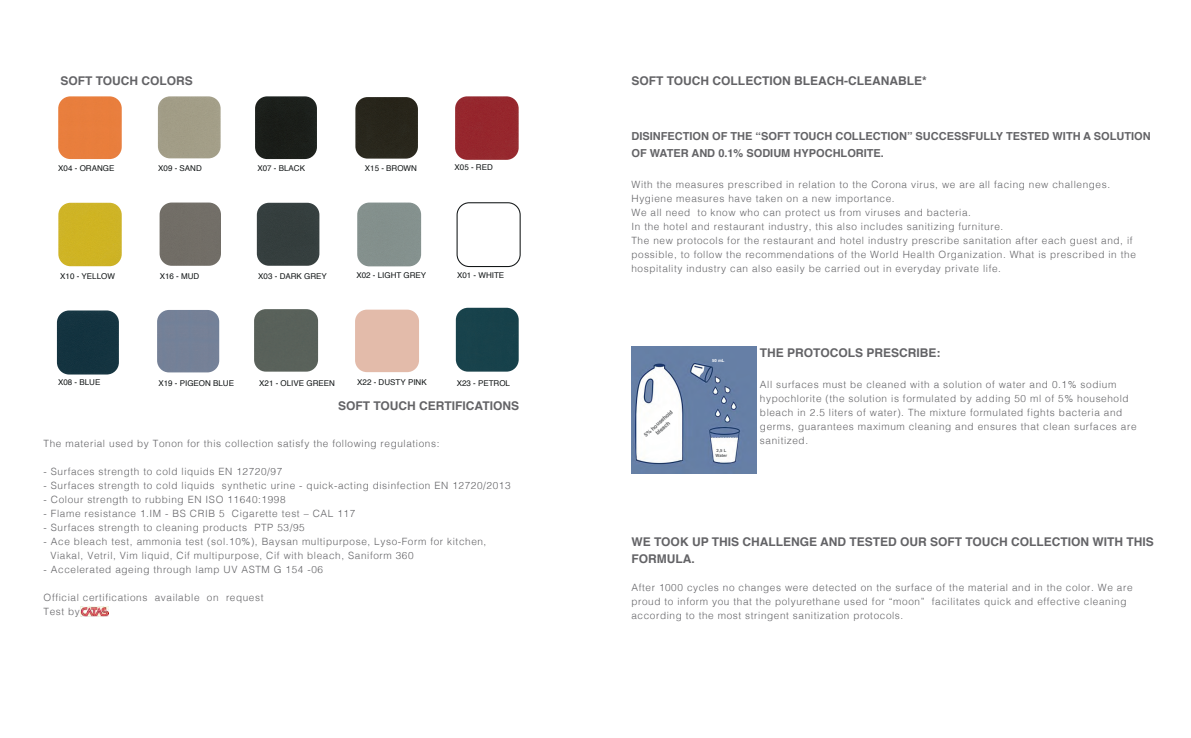
<style>
.page{position:relative;width:1191px;height:738px;background:#fff}
.page>*{position:absolute;margin:0;border:0;box-sizing:border-box;transform-origin:0 0}
.t1{font:700 12px/17px "Helvetica";color:#636366}
.t2{font:700 11px/17px "Helvetica";color:#636366}
.t3{font:300 10px/14px "Helvetica";letter-spacing:.06em;color:#636366}
.t4{font:8px "Helvetica";color:#121617}
.t5{font:700 5.4px/6.5px "Helvetica";color:#5e6061;text-align:center}
.t6{font:700 4.3px/5.1px "Helvetica";color:#5e6061}
.t7{font:700 4.2px "Helvetica";color:#fff}
</style>
<div class="page">
<img style="left:631px;top:346px;width:125px;height:127px">
<img style="left:81px;top:606px;width:27px;height:9px">
<img style="left:58px;top:96px;width:64px;height:63px">
<div style="left:158px;top:96px;width:63px;height:62px;background:#a29e87"></div>
<img style="left:255px;top:96px;width:62px;height:63px">
<img style="left:58px;top:202px;width:64px;height:64px">
<div style="left:456px;top:202px;width:64px;height:65px;border:1px solid #121617;border-radius:12px"></div>
<img style="left:355px;top:97px;width:63px;height:61px">
<div style="left:160px;top:202px;width:61px;height:63px;background:#726e67"></div>
<img style="left:455px;top:96px;width:63px;height:64px">
<div style="left:257px;top:202px;width:62px;height:63px;background:#353e3e"></div>
<div style="left:57px;top:310px;width:62px;height:64px;background:#143340"></div>
<div style="left:357px;top:202px;width:64px;height:64px;background:#84918d"></div>
<div style="left:254px;top:309px;width:64px;height:62px;background:#59615a"></div>
<div style="left:456px;top:307px;width:63px;height:64px;background:#18424b"></div>
<div style="left:355px;top:309px;width:64px;height:63px;background:#e3bbaa;border-radius:12px"></div>
<div style="left:157px;top:310px;width:62px;height:62px;background:#758197"></div>
<p class="t1" style="left:60px;top:72px;width:134px">SOFT TOUCH COLORS</p>
<p class="t1" style="left:631px;top:72px;width:297px">SOFT TOUCH COLLECTION BLEACH-CLEANABLE*</p>
<p class="t4" style="left:58px;top:161px;width:58px">X04 - ORANGE</p>
<p class="t4" style="left:158px;top:162px;width:45px">X09 - SAND</p>
<p class="t4" style="left:257px;top:162px;width:49px">X07 - BLACK</p>
<p class="t4" style="left:365px;top:162px;width:54px">X15 - BROWN</p>
<p class="t4" style="left:454px;top:161px;width:40px">X05 - RED</p>
<p class="t4" style="left:60px;top:270px;width:56px">X10 - YELLOW</p>
<p class="t4" style="left:457px;top:268px;width:49px">X01 - WHITE</p>
<p class="t4" style="left:356px;top:269px;width:71px">X02 - LIGHT GREY</p>
<p class="t4" style="left:160px;top:269px;width:41px">X16 - MUD</p>
<p class="t4" style="left:258px;top:270px;width:70px">X03 - DARK GREY</p>
<p class="t4" style="left:58px;top:376px;width:44px">X08 - BLUE</p>
<p class="t4" style="left:158px;top:376px;width:77px">X19 - PIGEON BLUE</p>
<p class="t4" style="left:259px;top:376px;width:77px">X21 - OLIVE GREEN</p>
<p class="t4" style="left:357px;top:376px;width:71px">X22 - DUSTY PINK</p>
<p class="t4" style="left:456px;top:376px;width:55px">X23 - PETROL</p>
<p class="t1" style="left:338px;top:397px;width:182px">SOFT TOUCH CERTIFICATIONS</p>
<p class="t3" style="left:44px;top:435px;width:397px">The material used by Tonon for this collection satisfy the following regulations:</p>
<p class="t3" style="left:44px;top:463px;width:240px">- Surfaces strength to cold liquids EN 12720/97</p>
<p class="t3" style="left:44px;top:477px;width:468px">- Surfaces strength to cold liquids synthetic urine - quick-acting disinfection EN 12720/2013</p>
<p class="t3" style="left:44px;top:491px;width:243px">- Colour strength to rubbing EN ISO 11640:1998</p>
<p class="t3" style="left:44px;top:505px;width:313px">- Flame resistance 1.IM - BS CRIB 5 Cigarette test – CAL 117</p>
<p class="t3" style="left:44px;top:519px;width:263px">- Surfaces strength to cleaning products PTP 53/95</p>
<p class="t3" style="left:50px;top:533px;width:437px;text-indent:-7px">- Ace bleach test, ammonia test (sol.10%), Baysan multipurpose, Lyso-Form for kitchen,<br>Viakal, Vetril, Vim liquid, Cif multipurpose, Cif with bleach, Saniform 360</p>
<p class="t3" style="left:44px;top:561px;width:281px">- Accelerated ageing through lamp UV ASTM G 154 -06</p>
<p class="t3" style="left:44px;top:589px;width:221px">Official certifications available on request<br>Test by</p>
<p class="t2" style="left:631px;top:127px;width:521px">DISINFECTION OF THE “SOFT TOUCH COLLECTION” SUCCESSFULLY TESTED WITH A SOLUTION<br>OF WATER AND 0.1% SODIUM HYPOCHLORITE.</p>
<p class="t3" style="left:631px;top:176px;width:506px">With the measures prescribed in relation to the Corona virus, we are all facing new challenges.<br>Hygiene measures have taken on a new importance.<br>We all need to know who can protect us from viruses and bacteria.<br>In the hotel and restaurant industry, this also includes sanitizing furniture.<br>The new protocols for the restaurant and hotel industry prescribe sanitation after each guest and, if possible, to follow the recommendations of the World Health Organization. What is prescribed in the hospitality industry can also easily be carried out in everyday private life.</p>
<p class="t5" style="left:642px;top:433px;width:38px;rotate:-42deg">5% household bleach</p>
<p class="t7" style="left:712px;top:356px;width:14px">50 mL</p>
<p class="t6" style="left:715px;top:447px;width:13px">2,5 L<br>Water</p>
<p class="t1" style="left:760px;top:344px;width:182px">THE PROTOCOLS PRESCRIBE:</p>
<p class="t3" style="left:760px;top:376px;width:378px">All surfaces must be cleaned with a solution of water and 0.1% sodium hypochlorite (the solution is formulated by adding 50 ml of 5% household bleach in 2.5 liters of water). The mixture formulated fights bacteria and germs, guarantees maximum cleaning and ensures that clean surfaces are sanitized.</p>
<p class="t1" style="left:631px;top:533px;width:524px">WE TOOK UP THIS CHALLENGE AND TESTED OUR SOFT TOUCH COLLECTION WITH THIS<br>FORMULA.</p>
<p class="t3" style="left:631px;top:579px;width:502px">After 1000 cycles no changes were detected on the surface of the material and in the color. We are proud to inform you that the polyurethane used for “moon” facilitates quick and effective cleaning according to the most stringent sanitization protocols.</p>
</div>
